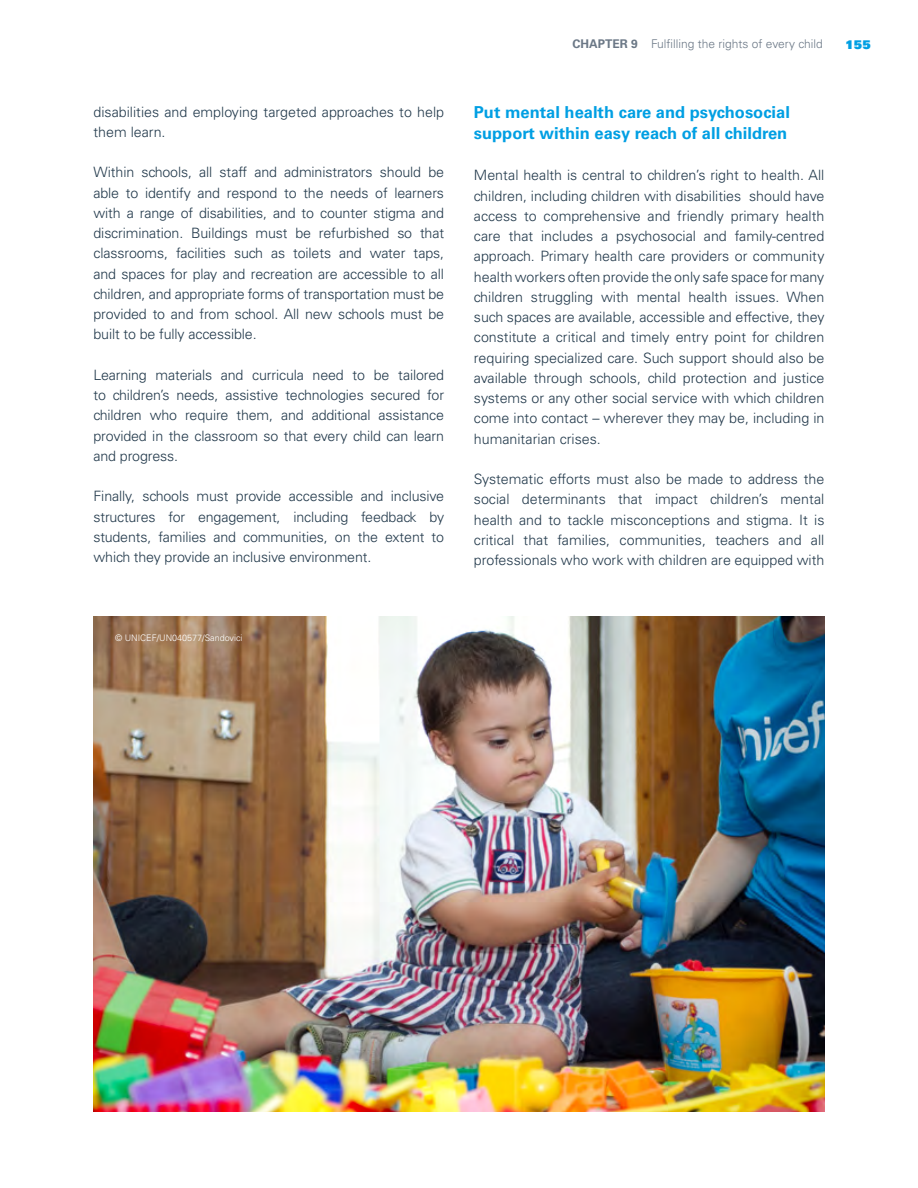
<style>
.page{position:relative;width:918px;height:1188px;background:#fff}
.page>*{position:absolute;margin:0;border:0;box-sizing:border-box;transform-origin:0 0}
.t1{font:700 16.5px/21px "Univers LT Std";color:#009fe3}
.t2{font:300 14.25px/20.2px "Univers LT Std";letter-spacing:-.01em;color:#233a4c;text-align:justify}
.t3{font:300 12px "Univers LT Std";color:#465668}
.t4{font:12px "Univers LT Std X Black";color:#009fe3}
.t5{font:300 9px "Univers LT Std";color:#fff}
.s1{font-weight:700}
</style>
<div class="page">
<img style="left:94px;top:616px;width:730px;height:495px">
<p class="t2" style="left:94px;top:101px;width:352px">disabilities and employing targeted approaches to help them learn.</p>
<p class="t2" style="left:94px;top:162px;width:352px">Within schools, all staff and administrators should be able to identify and respond to the needs of learners with a range of disabilities, and to counter stigma and discrimination. Buildings must be refurbished so that classrooms, facilities such as toilets and water taps, and spaces for play and recreation are accessible to all children, and appropriate forms of transportation must be provided to and from school. All new schools must be built to be fully accessible.</p>
<p class="t2" style="left:94px;top:365px;width:352px">Learning materials and curricula need to be tailored to children’s needs, assistive technologies secured for children who require them, and additional assistance provided in the classroom so that every child can learn and progress.</p>
<p class="t2" style="left:94px;top:486px;width:352px">Finally, schools must provide accessible and inclusive structures for engagement, including feedback by students, families and communities, on the extent to which they provide an inclusive environment.</p>
<p class="t5" style="left:115px;top:632px;width:129px">© UNICEF/UN040577/Sandovici</p>
<p class="t3" style="left:573px;top:37px;width:252px"><span class="s1">CHAPTER 9</span> Fulfilling the rights of every child</p>
<p class="t4" style="left:845px;top:37px;width:27px">155</p>
<p class="t1" style="left:474px;top:102px;width:318px">Put mental health care and psychosocial support within easy reach of all children</p>
<p class="t2" style="left:474px;top:165px;width:352px">Mental health is central to children’s right to health. All children, including children with disabilities should have access to comprehensive and friendly primary health care that includes a psychosocial and family-centred approach. Primary health care providers or community health workers often provide the only safe space for many children struggling with mental health issues. When such spaces are available, accessible and effective, they constitute a critical and timely entry point for children requiring specialized care. Such support should also be available through schools, child protection and justice systems or any other social service with which children come into contact – wherever they may be, including in humanitarian crises.</p>
<p class="t2" style="left:474px;top:469px;width:352px">Systematic efforts must also be made to address the social determinants that impact children’s mental health and to tackle misconceptions and stigma. It is critical that families, communities, teachers and all professionals who work with children are equipped with</p>
</div>
